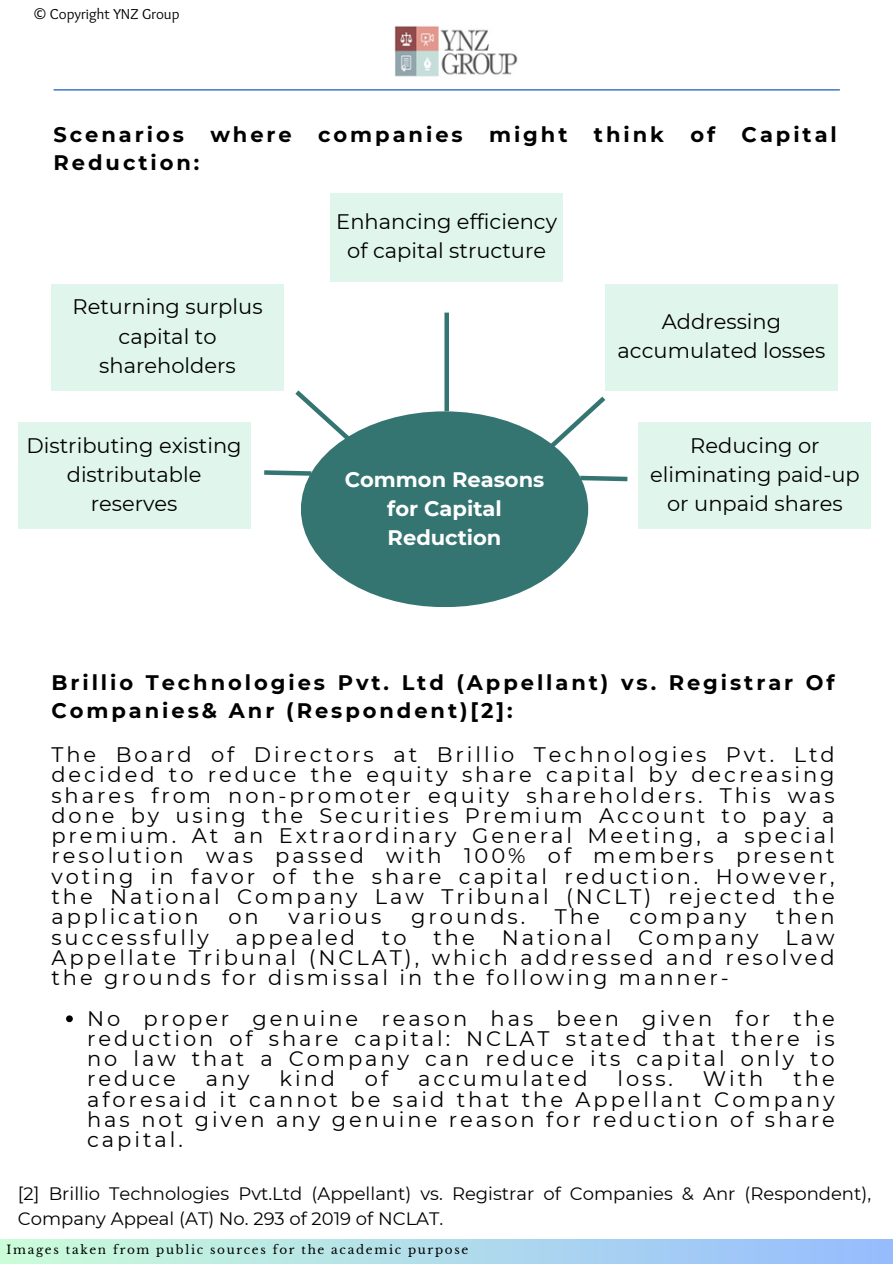
<style>
.page{position:relative;width:893px;height:1264px;background:#fff}
.page>*{position:absolute;margin:0;border:0;box-sizing:border-box;transform-origin:0 0}
.t1{font:21px/20.2px "Montserrat";letter-spacing:.14em;color:#000;text-align:justify}
.t2{font:21px/29.2px "Montserrat";color:#000;text-align:center}
.t3{font:700 21px/28.2px "Montserrat";letter-spacing:.14em;color:#000}
.t4{font:700 21px/29.2px "Montserrat";color:#fff;text-align:center}
.t5{font:18px/24.8px "Montserrat";color:#000}
.t6{font:15px "Sukar";color:#000}
.t7{font:12px "Libre Baskerville";letter-spacing:.14em;color:#000}
.s1{font-family:"Noto Sans"}
</style>
<div class="page">
<div style="left:0;top:1239px;width:892px;height:24px;background:linear-gradient(to right,#cbfdd9,#96bcfd)"></div>
<hr style="left:54px;top:89px;width:785px;height:1px;background:#004aad">
<img style="left:395px;top:26px;width:123px;height:51px">
<div style="left:301px;top:411px;width:287px;height:196px;background:#347571;border-radius:50%"></div>
<div style="left:18px;top:422px;width:232px;height:107px;background:#e0f6ed"></div>
<div style="left:330px;top:193px;width:233px;height:89px;background:#e0f6ed"></div>
<div style="left:51px;top:284px;width:232px;height:107px;background:#e0f6ed"></div>
<div style="left:638px;top:422px;width:233px;height:107px;background:#e0f6ed"></div>
<div style="left:605px;top:284px;width:232px;height:107px;background:#e0f6ed"></div>
<svg style="left:66px;top:1015px;width:7px;height:7px"></svg>
<svg style="left:295px;top:390px;width:61px;height:56px"></svg>
<svg style="left:545px;top:396px;width:61px;height:57px"></svg>
<div style="left:444px;top:312px;width:5px;height:99px;background:#347571"></div>
<svg style="left:264px;top:468px;width:51px;height:10px"></svg>
<svg style="left:578px;top:473px;width:50px;height:10px"></svg>
<p class="t6" style="left:34px;top:6px;width:147px"><span class="s1">©</span> Copyright YNZ Group</p>
<h1 class="t3" style="left:54px;top:121px;width:132px">Scenarios</h1>
<h1 class="t3" style="left:210px;top:121px;width:83px">where</h1>
<h1 class="t3" style="left:318px;top:121px;width:146px">companies</h1>
<h1 class="t3" style="left:489px;top:121px;width:80px">might</h1>
<h1 class="t3" style="left:594px;top:121px;width:72px">think</h1>
<h1 class="t3" style="left:690px;top:121px;width:26px">of</h1>
<h1 class="t3" style="left:741px;top:121px;width:97px">Capital</h1>
<h1 class="t3" style="left:54px;top:149px;width:147px">Reduction:</h1>
<p class="t2" style="left:73px;top:292px;width:191px">Returning surplus capital to shareholders</p>
<p class="t2" style="left:26px;top:430px;width:217px">Distributing existing distributable reserves</p>
<p class="t2" style="left:336px;top:207px;width:222px">Enhancing efficiency of capital structure</p>
<p class="t4" style="left:344px;top:464px;width:201px">Common Reasons for Capital<br>Reduction</p>
<p class="t2" style="left:617px;top:307px;width:209px">Addressing accumulated losses</p>
<p class="t2" style="left:650px;top:430px;width:211px">Reducing or eliminating paid-up or unpaid shares</p>
<h2 class="t3" style="left:51px;top:668px;width:784px">Brillio Technologies Pvt. Ltd (Appellant) vs. Registrar Of<br>Companies&amp; Anr (Respondent)[2]:</h2>
<h2 class="t1" style="left:51px;top:744px;width:784px">The Board of Directors at Brillio Technologies Pvt. Ltd decided to reduce the equity share capital by decreasing shares from non-promoter equity shareholders. This was done by using the Securities Premium Account to pay a premium. At an Extraordinary General Meeting, a special resolution was passed with 100% of members present voting in favor of the share capital reduction. However, the National Company Law Tribunal (NCLT) rejected the application</h2>
<h2 class="t1" style="left:228px;top:906px;width:32px">on</h2>
<h2 class="t1" style="left:288px;top:906px;width:95px">various</h2>
<h2 class="t1" style="left:411px;top:906px;width:115px">grounds.</h2>
<h2 class="t1" style="left:555px;top:906px;width:46px">The</h2>
<h2 class="t1" style="left:629px;top:906px;width:119px">company</h2>
<h2 class="t1" style="left:776px;top:906px;width:60px">then</h2>
<h2 class="t1" style="left:51px;top:926px;width:159px">successfully</h2>
<h2 class="t1" style="left:236px;top:926px;width:121px">appealed</h2>
<h2 class="t1" style="left:382px;top:926px;width:26px">to</h2>
<h2 class="t1" style="left:433px;top:926px;width:43px">the</h2>
<h2 class="t1" style="left:501px;top:926px;width:111px">National</h2>
<h2 class="t1" style="left:638px;top:926px;width:122px">Company</h2>
<h2 class="t1" style="left:51px;top:926px;width:784px;text-indent:734px">Law Appellate Tribunal (NCLAT), which addressed and resolved the grounds for dismissal in the following manner-</h2>
<h3 class="t1" style="left:87px;top:1007px;width:749px">No proper genuine reason has been given for the reduction of share capital: NCLAT stated that there is no law that a Company can reduce its capital only to reduce</h3>
<h3 class="t1" style="left:206px;top:1068px;width:45px">any</h3>
<h3 class="t1" style="left:279px;top:1068px;width:57px">kind</h3>
<h3 class="t1" style="left:365px;top:1068px;width:25px">of</h3>
<h3 class="t1" style="left:418px;top:1068px;width:171px">accumulated</h3>
<h3 class="t1" style="left:617px;top:1068px;width:57px">loss.</h3>
<h3 class="t1" style="left:703px;top:1068px;width:62px">With</h3>
<h3 class="t1" style="left:87px;top:1068px;width:749px;text-indent:706px">the aforesaid it cannot be said that the Appellant Company has not given any genuine reason for reduction of share capital.</h3>
<p class="t5" style="left:18px;top:1181px;width:854px">[2] Brillio Technologies Pvt.Ltd (Appellant) vs. Registrar of Companies &amp; Anr (Respondent),<br>Company Appeal (AT) No. 293 of 2019 of NCLAT.</p>
<h1 class="t7" style="left:7px;top:1241px;width:463px">Images taken from public sources for the academic purpose</h1>
</div>
